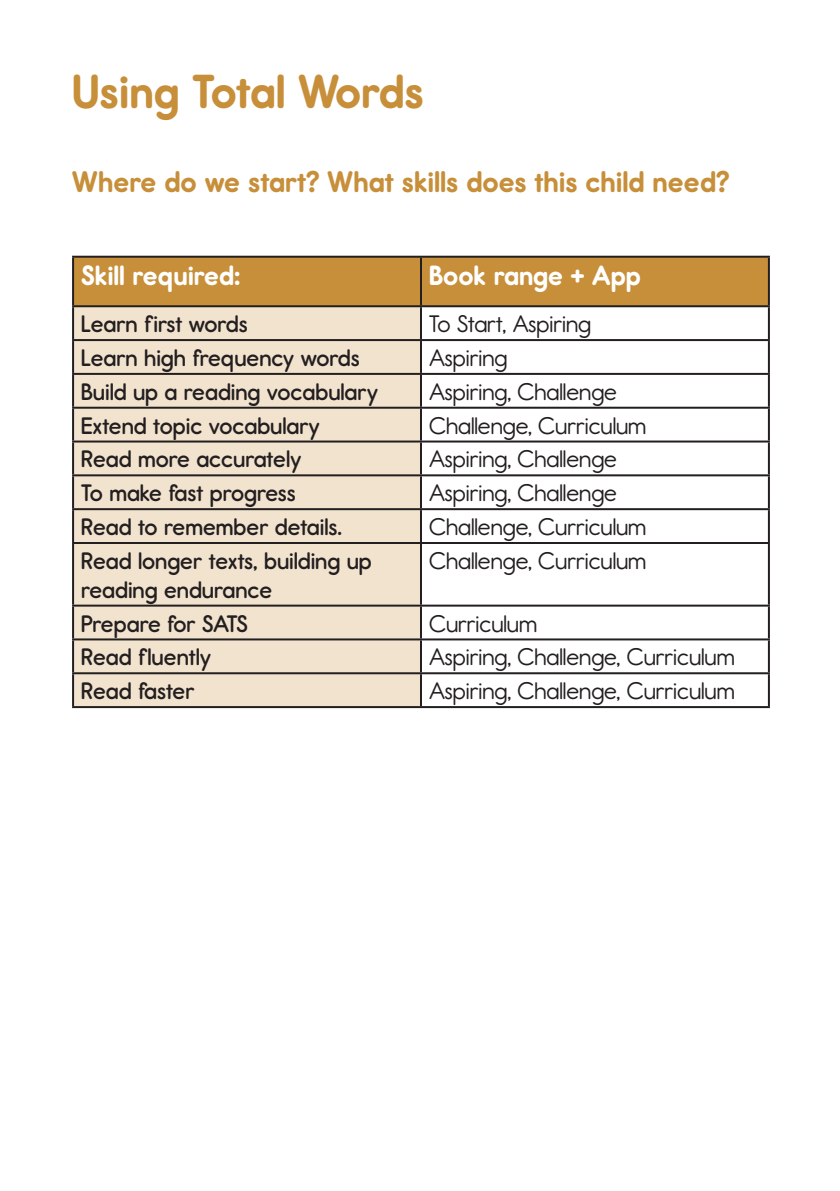
<style>
.page{position:relative;width:840px;height:1191px;background:#fff}
.page>*{position:absolute;margin:0;border:0;box-sizing:border-box;transform-origin:0 0}
.t1{font:700 48px "Report Rg";color:#c78f39}
.t2{font:700 30px "Report Rg";color:#c78f39}
.t3{font:700 28px "Report Rg";color:#fff}
.t4{font:24px/28.8px "Report Sb";color:#231f20}
.t5{font:24px "Report Rg";color:#231f20}
</style>
<div class="page">
<div style="left:74px;top:258px;width:693px;height:47px;background:#c78f39"></div>
<div style="left:74px;top:307px;width:346px;height:399px;background:#f2e3ce"></div>
<hr style="left:72px;top:256px;width:349px;height:2px;background:#231f20">
<hr style="left:72px;top:258px;width:2px;height:47px;background:#231f20">
<hr style="left:421px;top:256px;width:348px;height:2px;background:#231f20">
<hr style="left:420px;top:258px;width:2px;height:47px;background:#231f20">
<hr style="left:767px;top:258px;width:2px;height:47px;background:#231f20">
<hr style="left:72px;top:305px;width:349px;height:2px;background:#231f20">
<hr style="left:72px;top:307px;width:2px;height:32px;background:#231f20">
<hr style="left:421px;top:305px;width:348px;height:2px;background:#231f20">
<hr style="left:420px;top:307px;width:2px;height:32px;background:#231f20">
<hr style="left:767px;top:307px;width:2px;height:32px;background:#231f20">
<hr style="left:72px;top:339px;width:349px;height:2px;background:#231f20">
<hr style="left:72px;top:341px;width:2px;height:32px;background:#231f20">
<hr style="left:421px;top:339px;width:348px;height:2px;background:#231f20">
<hr style="left:420px;top:341px;width:2px;height:32px;background:#231f20">
<hr style="left:767px;top:341px;width:2px;height:32px;background:#231f20">
<hr style="left:72px;top:373px;width:349px;height:2px;background:#231f20">
<hr style="left:72px;top:375px;width:2px;height:32px;background:#231f20">
<hr style="left:421px;top:373px;width:348px;height:2px;background:#231f20">
<hr style="left:420px;top:375px;width:2px;height:32px;background:#231f20">
<hr style="left:767px;top:375px;width:2px;height:32px;background:#231f20">
<hr style="left:72px;top:407px;width:349px;height:2px;background:#231f20">
<hr style="left:72px;top:409px;width:2px;height:31px;background:#231f20">
<hr style="left:421px;top:407px;width:348px;height:2px;background:#231f20">
<hr style="left:420px;top:409px;width:2px;height:31px;background:#231f20">
<hr style="left:767px;top:409px;width:2px;height:31px;background:#231f20">
<hr style="left:72px;top:440px;width:349px;height:2px;background:#231f20">
<hr style="left:72px;top:442px;width:2px;height:32px;background:#231f20">
<hr style="left:421px;top:440px;width:348px;height:2px;background:#231f20">
<hr style="left:420px;top:442px;width:2px;height:32px;background:#231f20">
<hr style="left:767px;top:442px;width:2px;height:32px;background:#231f20">
<hr style="left:72px;top:474px;width:349px;height:2px;background:#231f20">
<hr style="left:72px;top:476px;width:2px;height:32px;background:#231f20">
<hr style="left:421px;top:474px;width:348px;height:2px;background:#231f20">
<hr style="left:420px;top:476px;width:2px;height:32px;background:#231f20">
<hr style="left:767px;top:476px;width:2px;height:32px;background:#231f20">
<hr style="left:72px;top:508px;width:349px;height:2px;background:#231f20">
<hr style="left:72px;top:510px;width:2px;height:32px;background:#231f20">
<hr style="left:421px;top:508px;width:348px;height:2px;background:#231f20">
<hr style="left:420px;top:510px;width:2px;height:32px;background:#231f20">
<hr style="left:767px;top:510px;width:2px;height:32px;background:#231f20">
<hr style="left:72px;top:542px;width:349px;height:2px;background:#231f20">
<hr style="left:72px;top:544px;width:2px;height:60px;background:#231f20">
<hr style="left:421px;top:542px;width:348px;height:2px;background:#231f20">
<hr style="left:420px;top:544px;width:2px;height:60px;background:#231f20">
<hr style="left:767px;top:544px;width:2px;height:60px;background:#231f20">
<hr style="left:72px;top:604px;width:349px;height:2px;background:#231f20">
<hr style="left:72px;top:606px;width:2px;height:32px;background:#231f20">
<hr style="left:421px;top:604px;width:348px;height:2px;background:#231f20">
<hr style="left:420px;top:606px;width:2px;height:32px;background:#231f20">
<hr style="left:767px;top:606px;width:2px;height:32px;background:#231f20">
<hr style="left:72px;top:638px;width:349px;height:2px;background:#231f20">
<hr style="left:72px;top:640px;width:2px;height:32px;background:#231f20">
<hr style="left:421px;top:638px;width:348px;height:2px;background:#231f20">
<hr style="left:420px;top:640px;width:2px;height:32px;background:#231f20">
<hr style="left:767px;top:640px;width:2px;height:32px;background:#231f20">
<hr style="left:72px;top:672px;width:349px;height:2px;background:#231f20">
<hr style="left:72px;top:674px;width:2px;height:32px;background:#231f20">
<hr style="left:421px;top:672px;width:348px;height:2px;background:#231f20">
<hr style="left:420px;top:674px;width:2px;height:32px;background:#231f20">
<hr style="left:767px;top:674px;width:2px;height:32px;background:#231f20">
<hr style="left:72px;top:706px;width:349px;height:2px;background:#231f20">
<hr style="left:421px;top:706px;width:348px;height:2px;background:#231f20">
<h1 class="t1" style="left:72px;top:63px;width:353px">Using Total Words</h1>
<p class="t2" style="left:72px;top:164px;width:658px">Where do we start? What skills does this child need?</p>
<p class="t3" style="left:81px;top:259px;width:161px">Skill required:</p>
<p class="t3" style="left:429px;top:259px;width:213px">Book range + App</p>
<p class="t4" style="left:81px;top:309px;width:168px">Learn first words</p>
<p class="t5" style="left:429px;top:310px;width:163px">To Start, Aspiring</p>
<p class="t4" style="left:81px;top:343px;width:280px">Learn high frequency words</p>
<p class="t5" style="left:429px;top:343px;width:80px">Aspiring</p>
<p class="t4" style="left:81px;top:377px;width:298px">Build up a reading vocabulary</p>
<p class="t5" style="left:429px;top:377px;width:189px">Aspiring, Challenge</p>
<p class="t4" style="left:81px;top:411px;width:240px">Extend topic vocabulary</p>
<p class="t5" style="left:429px;top:411px;width:219px">Challenge, Curriculum</p>
<p class="t4" style="left:81px;top:445px;width:222px">Read more accurately</p>
<p class="t5" style="left:429px;top:445px;width:189px">Aspiring, Challenge</p>
<p class="t4" style="left:81px;top:478px;width:216px">To make fast progress</p>
<p class="t5" style="left:429px;top:479px;width:189px">Aspiring, Challenge</p>
<p class="t4" style="left:81px;top:512px;width:262px">Read to remember details.</p>
<p class="t5" style="left:429px;top:512px;width:219px">Challenge, Curriculum</p>
<p class="t4" style="left:81px;top:546px;width:292px">Read longer texts, building up reading endurance</p>
<p class="t5" style="left:429px;top:546px;width:219px">Challenge, Curriculum</p>
<p class="t4" style="left:81px;top:609px;width:168px">Prepare for SATS</p>
<p class="t5" style="left:429px;top:609px;width:109px">Curriculum</p>
<p class="t4" style="left:81px;top:643px;width:132px">Read fluently</p>
<p class="t5" style="left:429px;top:643px;width:307px">Aspiring, Challenge, Curriculum</p>
<p class="t4" style="left:81px;top:676px;width:115px">Read faster</p>
<p class="t5" style="left:429px;top:676px;width:307px">Aspiring, Challenge, Curriculum</p>
</div>
